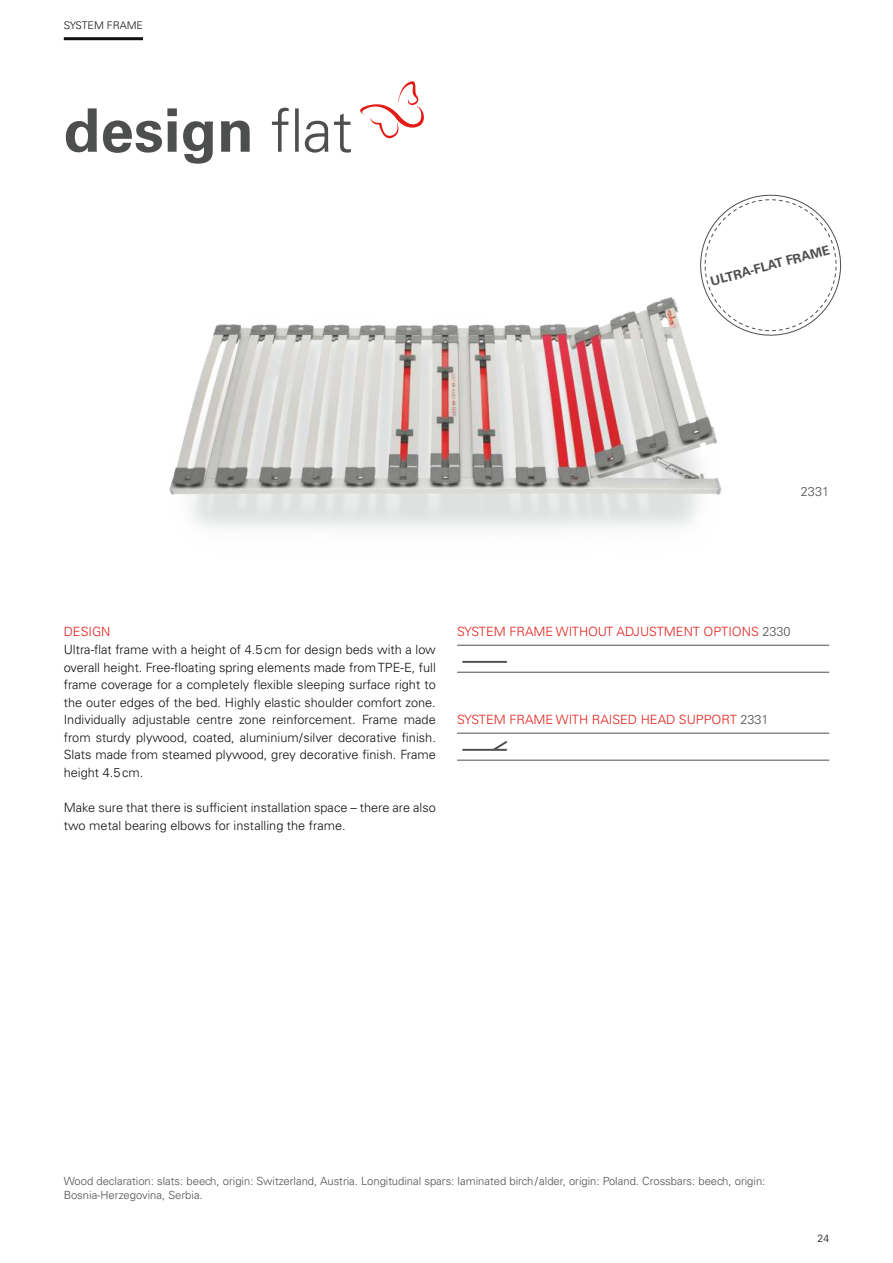
<style>
.page{position:relative;width:893px;height:1263px;background:#fff}
.page>*{position:absolute;margin:0;border:0;box-sizing:border-box;transform-origin:0 0}
.t1{font:700 60px "Univers LT Std";color:#4d4f4e}
.t2{font:300 12.75px/17.5px "Univers LT Std";color:#11110f;text-align:justify}
.t3{font:300 12.75px "Univers LT Std";color:#e21d18}
.t4{font:700 12.75px "Univers LT Std";color:#4d4f4e}
.t5{font:300 12.75px "Univers LT Std";color:#4d4f4e}
.t6{font:300 11.25px/14.2px "Univers LT Std";color:#4d4f4e}
.t7{font:300 10.5px "Univers LT Std";color:#11110f}
.s1{font-weight:300}
.s2{color:#4d4f4e}
</style>
<div class="page">
<img style="left:169px;top:297px;width:553px;height:231px">
<svg style="left:360px;top:81px;width:64px;height:58px"></svg>
<svg style="left:693px;top:194px;width:149px;height:149px"></svg>
<hr style="left:457px;top:645px;width:372px;height:1px;background:#4d4f4e">
<hr style="left:457px;top:672px;width:372px;height:1px;background:#4d4f4e">
<hr style="left:457px;top:733px;width:372px;height:1px;background:#4d4f4e">
<hr style="left:457px;top:760px;width:372px;height:1px;background:#4d4f4e">
<hr style="left:462px;top:661px;width:45px;height:2px;background:#4d4f4e">
<svg style="left:462px;top:741px;width:45px;height:10px"></svg>
<hr style="left:64px;top:37px;width:79px;height:3px;background:#11110f">
<p class="t7" style="left:64px;top:21px;width:81px">SYSTEM FRAME</p>
<h1 class="t1" style="left:64px;top:95px;width:290px">design <span class="s1">flat</span></h1>
<p class="t4" style="left:709px;top:274px;width:124px;rotate:-15deg">ULTRA-FLAT FRAME</p>
<p class="t5" style="left:801px;top:486px;width:30px">2331</p>
<p class="t3" style="left:64px;top:627px;width:48px">DESIGN</p>
<p class="t2" style="left:64px;top:642px;width:374px">Ultra-flat frame with a height of 4.5cm for design beds with a low overall height. Free-floating spring elements made fromTPE-E, full frame coverage for a completely flexible sleeping surface right to the outer edges of the bed. Highly elastic shoulder comfort zone.<br>Individually adjustable centre zone reinforcement. Frame made from sturdy plywood, coated, aluminium/silver decorative finish.<br>Slats made from steamed plywood, grey decorative finish. Frame height 4.5cm.</p>
<p class="t2" style="left:64px;top:800px;width:374px">Make sure that there is sufficient installation space – there are also two metal bearing elbows for installing the frame.</p>
<p class="t3" style="left:457px;top:627px;width:335px">SYSTEM FRAME WITHOUT ADJUSTMENT OPTIONS <span class="s2">2330</span></p>
<p class="t3" style="left:457px;top:715px;width:313px">SYSTEM FRAME WITH RAISED HEAD SUPPORT <span class="s2">2331</span></p>
<p class="t6" style="left:64px;top:1175px;width:703px">Wood declaration: slats: beech, origin: Switzerland, Austria. Longitudinal spars: laminated birch/alder, origin: Poland. Crossbars: beech, origin:<br>Bosnia-Herzegovina, Serbia.</p>
<p class="t7" style="left:817px;top:1234px;width:13px">24</p>
</div>
